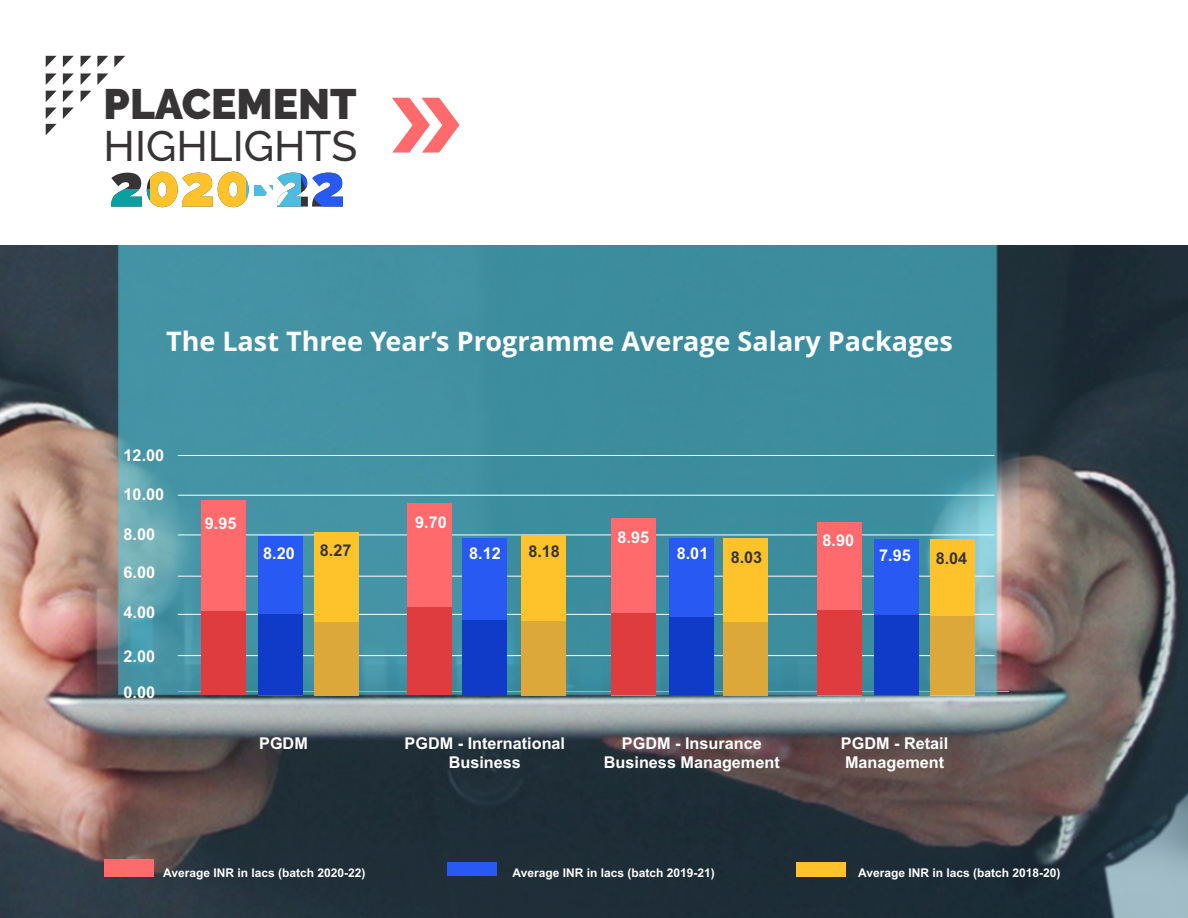
<style>
.page{position:relative;width:1188px;height:918px;background:#fff}
.page>*{position:absolute;margin:0;border:0;box-sizing:border-box;transform-origin:0 0}
.t1{font:500 42.45px "Raleway";color:#373435}
.t2{font:900 42.45px "Raleway";color:#373435}
.t3{font:700 27px "Open Sans";color:#fefefe}
.t4{font:700 16.2px/18.1px "Arial";color:#fefefe}
.t5{font:700 16.2px "Arial";color:#373435}
.t6{font:700 12px "Arial";color:#fefefe}
</style>
<div class="page">
<img style="left:0;top:246px;width:1188px;height:672px">
<div style="left:104px;top:859px;width:49px;height:17px;background:#ff6a6d"></div>
<div style="left:447px;top:862px;width:50px;height:14px;background:#2859f3"></div>
<div style="left:797px;top:862px;width:49px;height:14px;background:#fec32b"></div>
<svg style="left:392px;top:98px;width:68px;height:55px"></svg>
<svg style="left:111px;top:172px;width:232px;height:35px"></svg>
<svg style="left:46px;top:56px;width:11px;height:11px"></svg>
<svg style="left:63px;top:56px;width:11px;height:11px"></svg>
<svg style="left:81px;top:56px;width:10px;height:11px"></svg>
<svg style="left:97px;top:56px;width:11px;height:11px"></svg>
<svg style="left:114px;top:56px;width:11px;height:11px"></svg>
<svg style="left:46px;top:73px;width:11px;height:12px"></svg>
<svg style="left:63px;top:73px;width:11px;height:12px"></svg>
<svg style="left:81px;top:73px;width:10px;height:12px"></svg>
<svg style="left:97px;top:73px;width:11px;height:12px"></svg>
<svg style="left:81px;top:91px;width:10px;height:11px"></svg>
<svg style="left:63px;top:91px;width:11px;height:28px"></svg>
<svg style="left:46px;top:91px;width:11px;height:44px"></svg>
<hr style="left:178px;top:455px;width:816px;height:1px;background:#fefefe">
<hr style="left:178px;top:495px;width:816px;height:1px;background:#fefefe">
<hr style="left:178px;top:535px;width:816px;height:1px;background:#fefefe">
<hr style="left:178px;top:576px;width:816px;height:1px;background:#fefefe">
<hr style="left:178px;top:614px;width:816px;height:1px;background:#fefefe">
<hr style="left:178px;top:655px;width:816px;height:1px;background:#fefefe">
<hr style="left:178px;top:691px;width:831px;height:1px;background:#a9abae">
<div style="left:201px;top:500px;width:44px;height:195px;background:#ff6a6d"></div>
<div style="left:258px;top:536px;width:44px;height:159px;background:#2859f3"></div>
<div style="left:314px;top:532px;width:45px;height:163px;background:#fec32b"></div>
<div style="left:407px;top:504px;width:45px;height:191px;background:#ff6a6d"></div>
<div style="left:463px;top:538px;width:44px;height:157px;background:#2859f3"></div>
<div style="left:521px;top:535px;width:45px;height:160px;background:#fec32b"></div>
<div style="left:612px;top:518px;width:44px;height:177px;background:#ff6a6d"></div>
<div style="left:670px;top:538px;width:44px;height:157px;background:#2859f3"></div>
<div style="left:724px;top:538px;width:44px;height:157px;background:#fec32b"></div>
<div style="left:817px;top:522px;width:45px;height:173px;background:#ff6a6d"></div>
<div style="left:874px;top:539px;width:45px;height:156px;background:#2859f3"></div>
<div style="left:931px;top:539px;width:44px;height:156px;background:#fec32b"></div>
<div style="left:201px;top:611px;width:44px;height:84px;background:#de3c3f"></div>
<div style="left:258px;top:614px;width:44px;height:81px;background:#103bc9"></div>
<div style="left:314px;top:622px;width:45px;height:73px;background:#dba839"></div>
<div style="left:407px;top:608px;width:45px;height:87px;background:#de3c3f"></div>
<div style="left:463px;top:620px;width:44px;height:75px;background:#103bc9"></div>
<div style="left:521px;top:621px;width:45px;height:74px;background:#dba839"></div>
<div style="left:612px;top:613px;width:44px;height:82px;background:#de3c3f"></div>
<div style="left:670px;top:617px;width:44px;height:78px;background:#103bc9"></div>
<div style="left:724px;top:622px;width:44px;height:73px;background:#dba839"></div>
<div style="left:817px;top:611px;width:45px;height:84px;background:#de3c3f"></div>
<div style="left:874px;top:615px;width:45px;height:80px;background:#103bc9"></div>
<div style="left:931px;top:616px;width:44px;height:79px;background:#dba839"></div>
<h1 class="t2" style="left:104px;top:79px;width:254px">PLACEMENT</h1>
<h1 class="t1" style="left:104px;top:121px;width:255px">HIGHLIGHTS</h1>
<h2 class="t3" style="left:166px;top:330px;width:788px">The Last Three Year’s Programme Average Salary Packages</h2>
<p class="t4" style="left:124px;top:448px;width:42px">12.00</p>
<p class="t4" style="left:124px;top:487px;width:42px">10.00</p>
<p class="t4" style="left:124px;top:527px;width:33px">8.00</p>
<p class="t4" style="left:124px;top:565px;width:33px">6.00</p>
<p class="t4" style="left:124px;top:605px;width:33px">4.00</p>
<p class="t4" style="left:124px;top:640px;width:33px;line-height:35.5px">2.00<br>0.00</p>
<p class="t4" style="left:205px;top:516px;width:33px">9.95</p>
<p class="t4" style="left:263px;top:546px;width:33px">8.20</p>
<p class="t5" style="left:320px;top:544px;width:33px">8.27</p>
<p class="t4" style="left:415px;top:515px;width:33px">9.70</p>
<p class="t4" style="left:469px;top:546px;width:33px">8.12</p>
<p class="t5" style="left:528px;top:546px;width:33px">8.18</p>
<p class="t4" style="left:618px;top:530px;width:33px">8.95</p>
<p class="t4" style="left:677px;top:546px;width:33px">8.01</p>
<p class="t5" style="left:731px;top:551px;width:33px">8.03</p>
<p class="t4" style="left:823px;top:533px;width:33px">8.90</p>
<p class="t4" style="left:879px;top:548px;width:33px">7.95</p>
<p class="t5" style="left:936px;top:552px;width:33px">8.04</p>
<p class="t4" style="left:259px;top:736px;width:50px">PGDM</p>
<p class="t4" style="left:405px;top:736px;width:162px;text-align:center">PGDM - International<br>Business</p>
<p class="t4" style="left:604px;top:736px;width:177px;text-align:center">PGDM - Insurance<br>Business Management</p>
<p class="t4" style="left:841px;top:736px;width:109px">PGDM - Retail<br>Management</p>
<p class="t6" style="left:163px;top:868px;width:204px">Average INR in lacs (batch 2020-22)</p>
<p class="t6" style="left:512px;top:868px;width:204px">Average INR in lacs (batch 2019-21)</p>
<p class="t6" style="left:858px;top:868px;width:204px">Average INR in lacs (batch 2018-20)</p>
</div>
